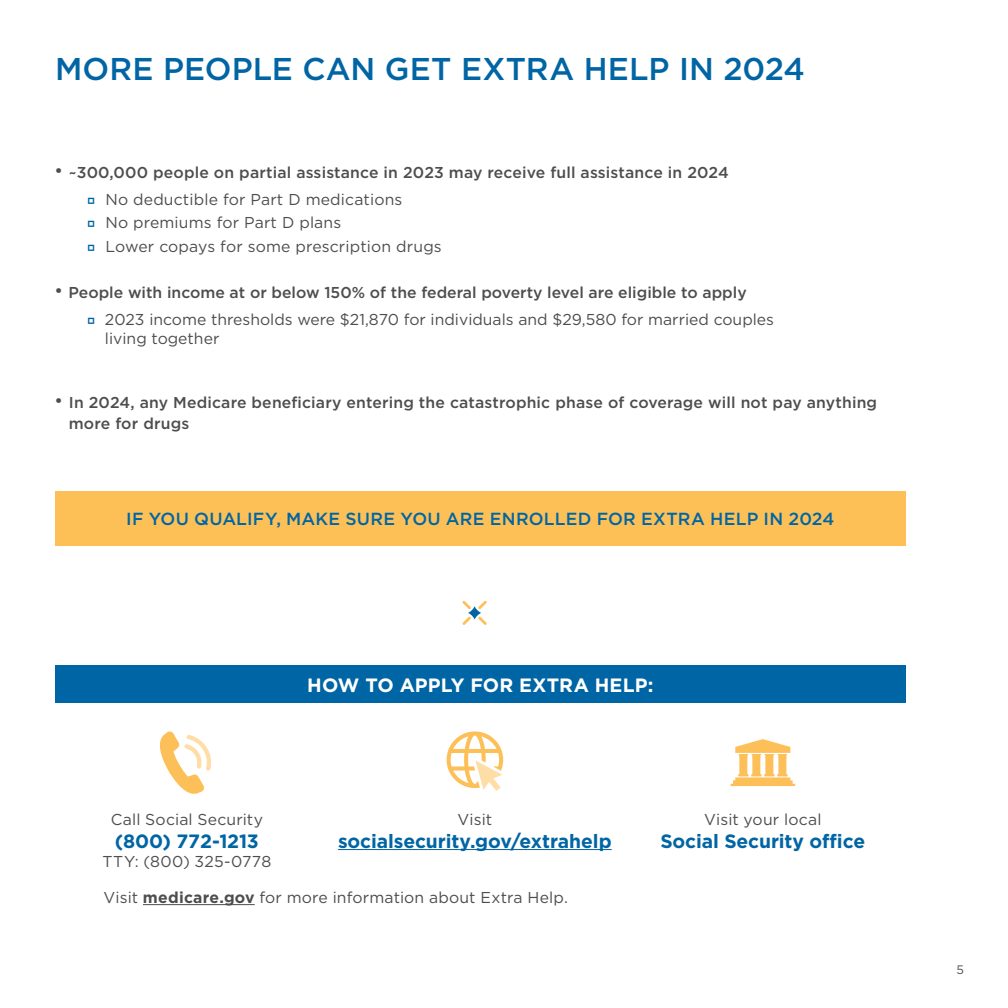
<style>
.page{position:relative;width:1008px;height:1008px;background:#fff}
.page>*{position:absolute;margin:0;border:0;box-sizing:border-box;transform-origin:0 0}
.t1{font:500 31.5px "Gotham";letter-spacing:.005em;color:#0065a4}
.t2{font:700 19.25px "Gotham";letter-spacing:-.005em;color:#0065a4}
.t3{font:700 19.25px "Gotham";letter-spacing:.01em;color:#fff}
.t4{font:500 17.5px "Gotham";letter-spacing:.015em;color:#0065a4}
.t5{font:15.75px/18.9px "Gotham";letter-spacing:.005em;color:#4d4d4f}
.t6{font:500 15.75px/21px "Gotham";letter-spacing:.01em;color:#4d4d4f}
.t7{font:12.25px "Gotham";color:#4d4d4f}
.s1{font-family:"Montserrat";font-weight:800;font-size:21px}
.s2{font-family:"Montserrat";font-weight:700;color:#0065a4}
.s3{font-weight:700}
</style>
<div class="page">
<svg style="left:447px;top:731px;width:56px;height:60px"></svg>
<svg style="left:160px;top:731px;width:51px;height:63px"></svg>
<svg style="left:731px;top:739px;width:64px;height:47px"></svg>
<svg style="left:463px;top:601px;width:24px;height:24px"></svg>
<div style="left:55px;top:491px;width:851px;height:54px;background:#fdc057"></div>
<div style="left:55px;top:665px;width:851px;height:38px;background:#0065a4"></div>
<hr style="left:143px;top:904px;width:112px;height:1px;background:#4d4d4f">
<hr style="left:338px;top:849px;width:274px;height:1px;background:#0065a4">
<h1 class="t1" style="left:55px;top:49px;width:751px">MORE PEOPLE CAN GET EXTRA HELP IN 2024</h1>
<p class="t6" style="left:55px;top:162px;width:675px"><span class="s1">·</span> ~300,000 people on partial assistance in 2023 may receive full assistance in 2024</p>
<p class="t5" style="left:87px;top:189px;width:317px"><span class="s2">□</span> No deductible for Part D medications</p>
<p class="t5" style="left:87px;top:213px;width:256px"><span class="s2">□</span> No premiums for Part D plans</p>
<p class="t5" style="left:87px;top:236px;width:357px"><span class="s2">□</span> Lower copays for some prescription drugs</p>
<p class="t6" style="left:55px;top:282px;width:693px"><span class="s1">·</span> People with income at or below 150% of the federal poverty level are eligible to apply</p>
<p class="t5" style="left:105px;top:309px;width:671px;text-indent:-18px"><span class="s2">□</span> 2023 income thresholds were $21,870 for individuals and $29,580 for married couples living together</p>
<p class="t6" style="left:69px;top:392px;width:810px;text-indent:-14px"><span class="s1">·</span> In 2024, any Medicare beneficiary entering the catastrophic phase of coverage will not pay anything more for drugs</p>
<p class="t4" style="left:126px;top:508px;width:710px">IF YOU QUALIFY, MAKE SURE YOU ARE ENROLLED FOR EXTRA HELP IN 2024</p>
<p class="t3" style="left:307px;top:672px;width:348px">HOW TO APPLY FOR EXTRA HELP:</p>
<p class="t5" style="left:111px;top:809px;width:154px">Call Social Security</p>
<p class="t2" style="left:115px;top:828px;width:146px">(800) 772-1213</p>
<p class="t5" style="left:103px;top:851px;width:170px">TTY: (800) 325-0778</p>
<p class="t5" style="left:458px;top:809px;width:36px">Visit</p>
<p class="t2" style="left:338px;top:828px;width:275px">socialsecurity.gov/extrahelp</p>
<p class="t5" style="left:104px;top:888px;width:466px">Visit <span class="s3">medicare.gov</span> for more information about Extra Help.</p>
<p class="t5" style="left:704px;top:809px;width:119px">Visit your local</p>
<p class="t2" style="left:660px;top:828px;width:206px">Social Security office</p>
<p class="t7" style="left:956px;top:962px;width:9px">5</p>
</div>
